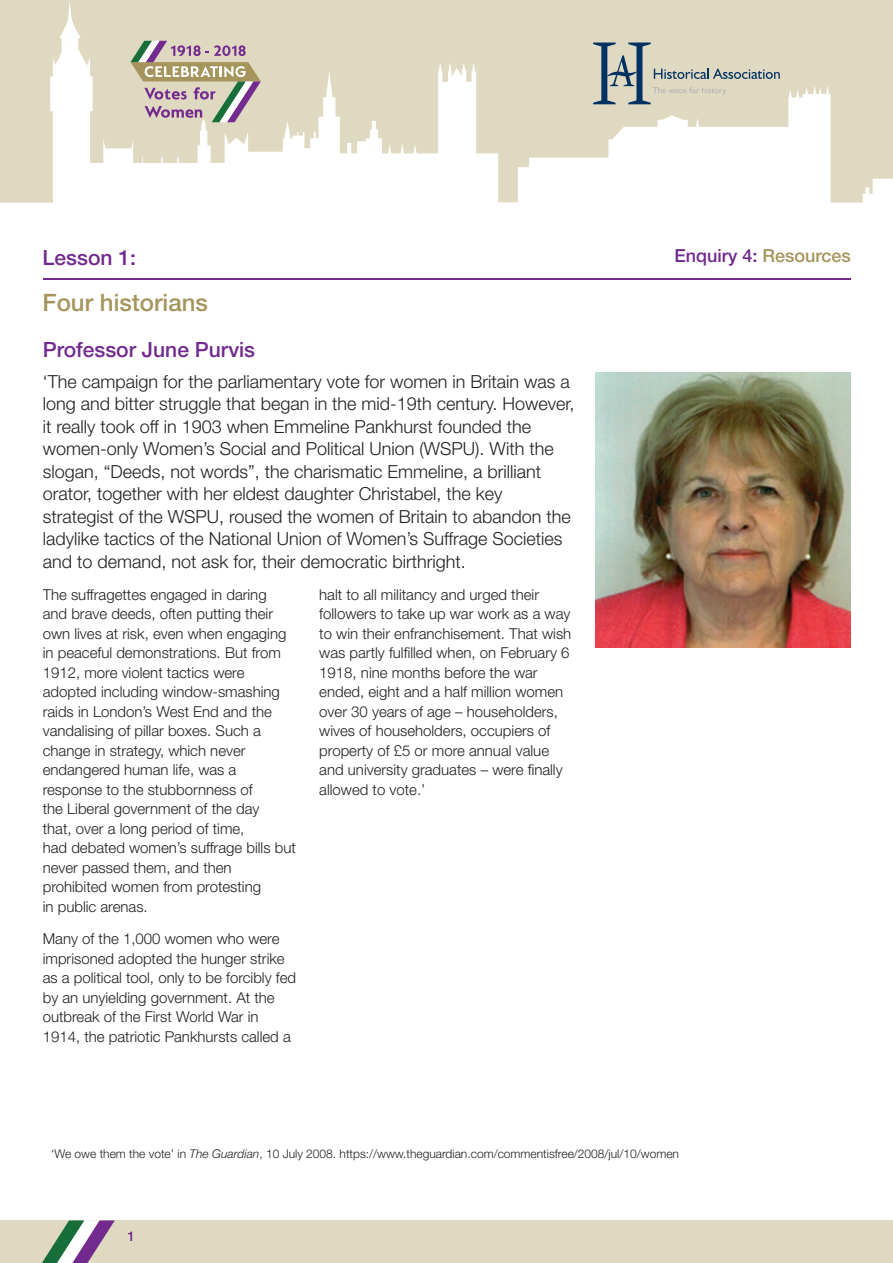
<style>
.page{position:relative;width:893px;height:1263px;background:#fff}
.page>*{position:absolute;margin:0;border:0;box-sizing:border-box;transform-origin:0 0}
.t1{font:500 24px "Helvetica Neue";color:#a5945b}
.t2{font:500 21px "Helvetica Neue";color:#722a8e}
.t3{font:300 18px/22.5px "Helvetica Neue";color:#231f20}
.t4{font:500 18px "Helvetica Neue";color:#722a8e}
.t5{font:300 15px/19.5px "Helvetica Neue";color:#231f20}
.t6{font:500 13.5px "Helvetica Neue";color:#722a8e}
.t7{font:300 12px "Helvetica Neue";color:#231f20}
.s1{color:#a5945b}
.s2{font-style:italic}
</style>
<div class="page">
<svg style="left:0;top:0;width:893px;height:203px;fill:#e0d9c2"></svg>
<div style="left:0;top:1220px;width:893px;height:43px;background:#e0d9c2"></div>
<svg style="left:42px;top:1220px;width:73px;height:43px"></svg>
<svg style="left:593px;top:43px;width:187px;height:61px;background:#c1c2b5"></svg>
<svg style="left:131px;top:41px;width:130px;height:81px;background:#c1b5a9"></svg>
<hr style="left:43px;top:278px;width:807px;height:2px;background:#722a8e">
<img style="left:595px;top:372px;width:255px;height:276px">
<h2 class="t2" style="left:43px;top:245px;width:95px">Lesson 1:</h2>
<h1 class="t1" style="left:43px;top:288px;width:167px">Four historians</h1>
<h2 class="t2" style="left:43px;top:337px;width:214px">Professor June Purvis</h2>
<p class="t3" style="left:43px;top:369px;width:533px">‘The campaign for the parliamentary vote for women in Britain was a long and bitter struggle that began in the mid-19th century. However, it really took off in 1903 when Emmeline Pankhurst founded the women-only Women’s Social and Political Union (WSPU). With the slogan, “Deeds, not words”, the charismatic Emmeline, a brilliant orator, together with her eldest daughter Christabel, the key strategist of the WSPU, roused the women of Britain to abandon the ladylike tactics of the National Union of Women’s Suffrage Societies and to demand, not ask for, their democratic birthright.</p>
<p class="t5" style="left:43px;top:584px;width:255px">The suffragettes engaged in daring<br>and brave deeds, often putting their own lives at risk, even when engaging in peaceful demonstrations. But from<br>1912, more violent tactics were adopted including window-smashing raids in London’s West End and the vandalising of pillar boxes. Such a change in strategy, which never endangered human life, was a response to the stubbornness of<br>the Liberal government of the day<br>that, over a long period of time,<br>had debated women’s suffrage bills but never passed them, and then prohibited women from protesting<br>in public arenas.</p>
<p class="t5" style="left:43px;top:929px;width:255px">Many of the 1,000 women who were imprisoned adopted the hunger strike as a political tool, only to be forcibly fed by an unyielding government. At the outbreak of the First World War in 1914, the patriotic Pankhursts called a</p>
<p class="t5" style="left:319px;top:584px;width:253px">halt to all militancy and urged their followers to take up war work as a way to win their enfranchisement. That wish was partly fulfilled when, on February 6<br>1918, nine months before the war ended, eight and a half million women over 30 years of age – householders, wives of householders, occupiers of property of £5 or more annual value and university graduates – were finally allowed to vote.’</p>
<p class="t4" style="left:674px;top:245px;width:178px">Enquiry 4: <span class="s1">Resources</span></p>
<p class="t7" style="left:51px;top:1146px;width:629px">‘We owe them the vote’ in <span class="s2">The Guardian</span>, 10 July 2008. https://www.theguardian.com/commentisfree/2008/jul/10/women</p>
<p class="t6" style="left:128px;top:1228px;width:9px">1</p>
</div>
